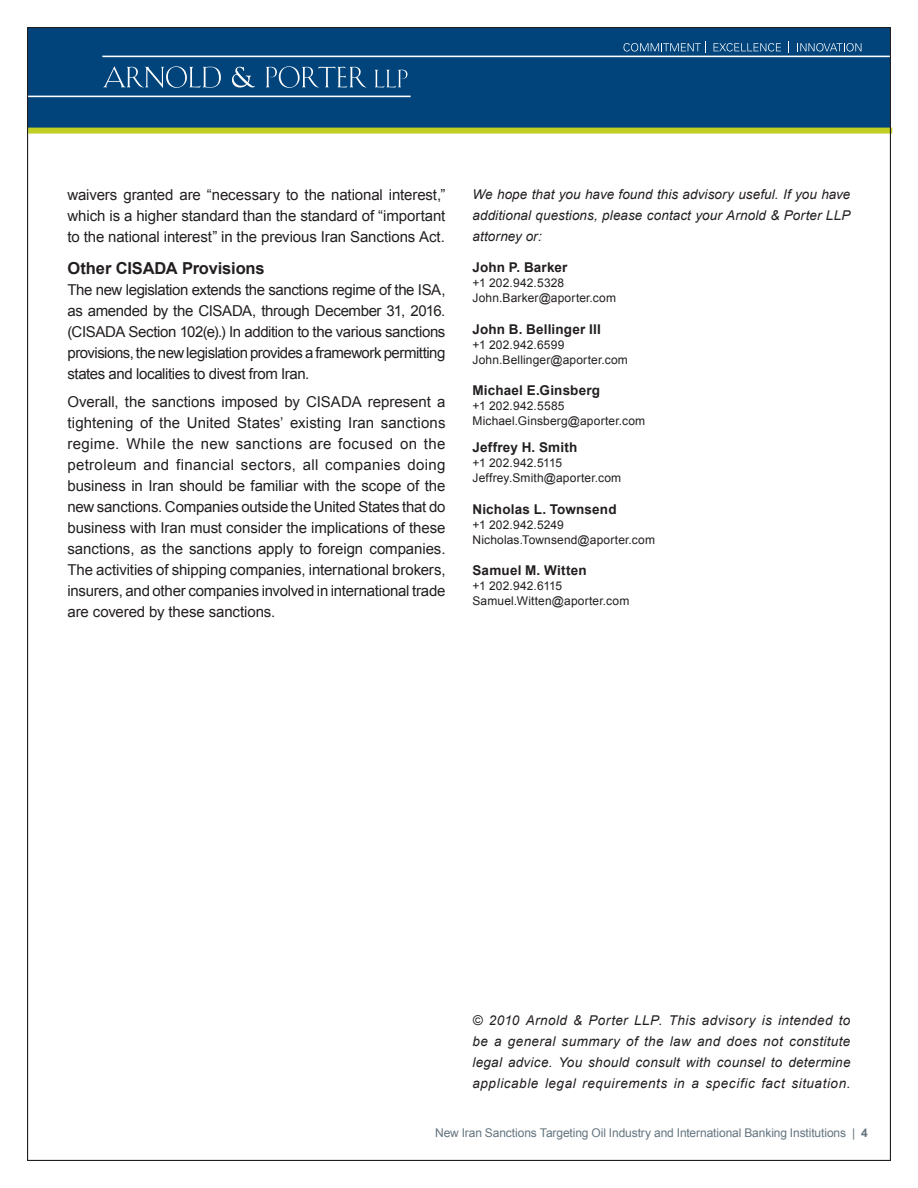
<style>
.page{position:relative;width:918px;height:1188px;background:#fff}
.page>*{position:absolute;margin:0;border:0;box-sizing:border-box;transform-origin:0 0}
.t1{font:700 16.5px "Arial";letter-spacing:-.005em;color:#231f20}
.t2{font:15px/21px "Arial";letter-spacing:-.015em;color:#231f20;text-align:justify}
.t3{font:italic 13.5px/21px "Arial";letter-spacing:.03em;color:#231f20;text-align:justify}
.t4{font:700 13.5px "Arial";letter-spacing:.01em;color:#231f20}
.t5{font:12px/15px "Arial";letter-spacing:.015em;color:#231f20}
.t6{font:12px "Arial";letter-spacing:-.01em;color:#64747e}
.s1{font-weight:700}
</style>
<div class="page">
<div style="left:27px;top:27px;width:864px;height:101px;background:#00447b;border:2px solid #00447b"></div>
<div style="left:28px;top:128px;width:864px;height:6px;background:#c1ce23"></div>
<hr style="left:102px;top:56px;width:789px;height:1px;background:#fff">
<svg style="left:103px;top:66px;width:118px;height:22px"></svg>
<svg style="left:232px;top:67px;width:23px;height:21px"></svg>
<svg style="left:266px;top:66px;width:101px;height:22px"></svg>
<svg style="left:375px;top:70px;width:32px;height:17px"></svg>
<hr style="left:27px;top:96px;width:384px;height:1px;background:#fff">
<svg style="left:624px;top:42px;width:82px;height:11px"></svg>
<svg style="left:714px;top:43px;width:67px;height:9px"></svg>
<svg style="left:800px;top:43px;width:61px;height:9px"></svg>
<p class="t2" style="left:68px;top:184px;width:379px">waivers granted are “necessary to the national interest,” which is a higher standard than the standard of “important to the national interest” in the previous Iran Sanctions Act.</p>
<p class="t1" style="left:68px;top:257px;width:199px">Other CISADA Provisions</p>
<p class="t2" style="left:68px;top:279px;width:380px">The new legislation extends the sanctions regime of the ISA, as amended by the CISADA, through December 31, 2016. (CISADA Section 102(e).) In addition to the various sanctions provisions, the new legislation provides a framework permitting states and localities to divest from Iran.</p>
<p class="t2" style="left:68px;top:391px;width:380px">Overall, the sanctions imposed by CISADA represent a tightening of the United States’ existing Iran sanctions regime. While the new sanctions are focused on the petroleum and financial sectors, all companies doing business in Iran should be familiar with the scope of the new sanctions. Companies outside the United States that do business with Iran must consider the implications of these sanctions, as the sanctions apply to foreign companies.<br>The activities of shipping companies, international brokers, insurers, and other companies involved in international trade are covered by these sanctions.</p>
<p class="t3" style="left:472px;top:184px;width:379px">We hope that you have found this advisory useful. If you have additional questions, please contact your Arnold &amp; Porter LLP attorney or:</p>
<p class="t4" style="left:472px;top:259px;width:97px">John P. Barker</p>
<p class="t5" style="left:472px;top:276px;width:145px">+1 202.942.5328<br>John.Barker@aporter.com</p>
<p class="t4" style="left:472px;top:320px;width:130px">John B. Bellinger III</p>
<p class="t5" style="left:472px;top:337px;width:157px">+1 202.942.6599<br>John.Bellinger@aporter.com</p>
<p class="t4" style="left:472px;top:382px;width:129px">Michael E.Ginsberg</p>
<p class="t5" style="left:472px;top:399px;width:174px">+1 202.942.5585<br>Michael.Ginsberg@aporter.com</p>
<p class="t4" style="left:472px;top:439px;width:106px">Jeffrey H. Smith</p>
<p class="t5" style="left:472px;top:456px;width:150px">+1 202.942.5115<br>Jeffrey.Smith@aporter.com</p>
<p class="t4" style="left:472px;top:500px;width:146px">Nicholas L. Townsend</p>
<p class="t5" style="left:472px;top:517px;width:184px">+1 202.942.5249<br>Nicholas.Townsend@aporter.com</p>
<p class="t4" style="left:472px;top:562px;width:116px">Samuel M. Witten</p>
<p class="t5" style="left:472px;top:579px;width:158px">+1 202.942.6115<br>Samuel.Witten@aporter.com</p>
<p class="t3" style="left:472px;top:1010px;width:380px">© 2010 Arnold &amp; Porter LLP. This advisory is intended to be a general summary of the law and does not constitute legal advice. You should consult with counsel to determine applicable legal requirements in a specific fact situation.</p>
<p class="t6" style="left:435px;top:1125px;width:434px">New Iran Sanctions Targeting Oil Industry and International Banking Institutions | <span class="s1">4</span></p>
</div>
